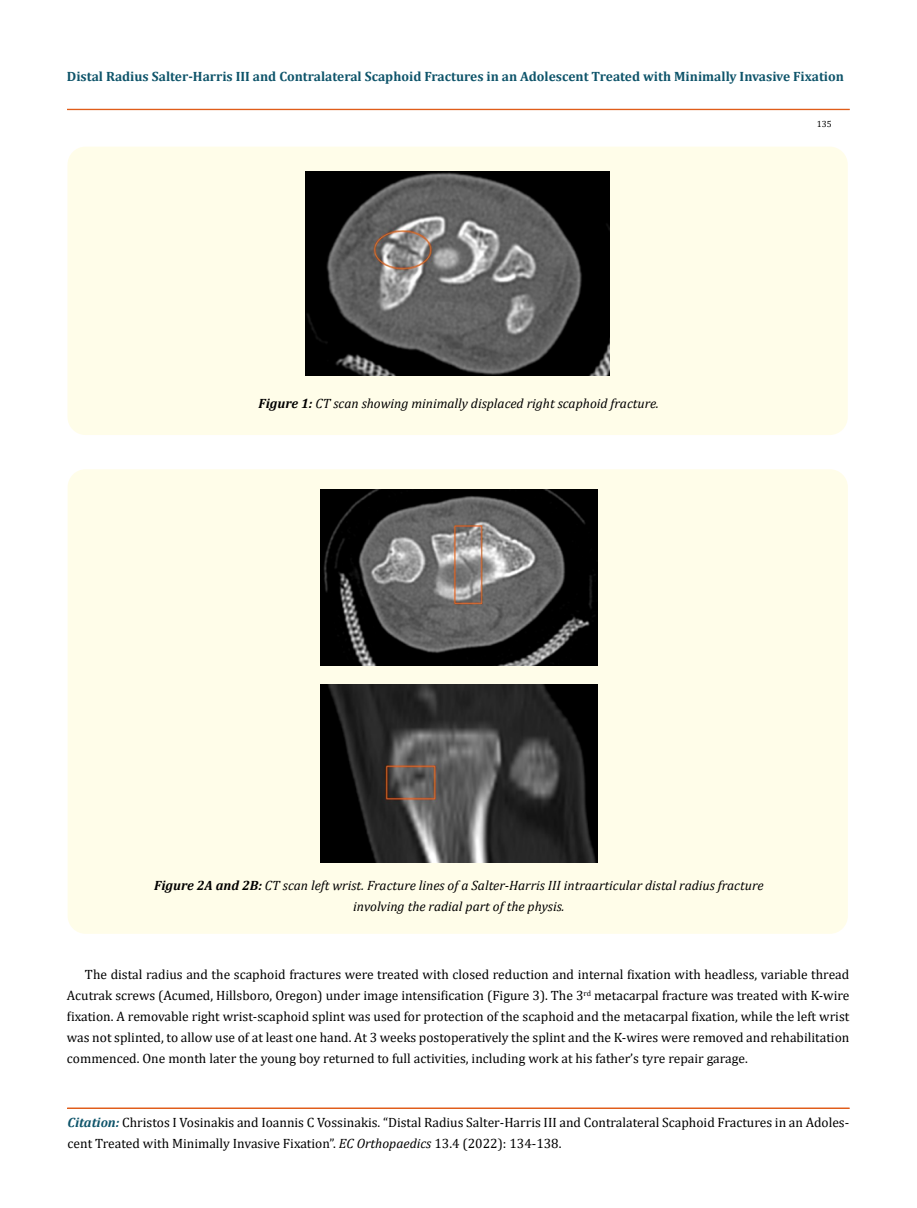
<style>
.page{position:relative;width:917px;height:1208px;background:#fff}
.page>*{position:absolute;margin:0;border:0;box-sizing:border-box;transform-origin:0 0}
.t1{font:13.5px/21px "Cambria";color:#000}
.t2{font:italic 13.5px/21px "Cambria";color:#000;text-align:center}
.t3{font:700 13.5px "Cambria";color:#0e546a}
.t4{font:9px "Cambria";color:#000}
.s1{font-weight:700}
.s2{font-weight:700;font-style:italic;color:#0e546a}
.s3{font-style:italic}
</style>
<div class="page">
<div style="left:67px;top:109px;width:782px;height:1px;border:1px solid #e05d1a"></div>
<div style="left:67px;top:1108px;width:782px;height:1px;border:1px solid #e05d1a"></div>
<div style="left:67px;top:147px;width:780px;height:288px;background:#fffde9;border-radius:18px"></div>
<img style="left:306px;top:171px;width:303px;height:205px">
<div style="left:68px;top:469px;width:779px;height:464px;background:#fffde9;border-radius:18px"></div>
<img style="left:320px;top:489px;width:277px;height:176px">
<img style="left:320px;top:684px;width:277px;height:178px">
<p class="t3" style="left:67px;top:67px;width:778px">Distal Radius Salter-Harris III and Contralateral Scaphoid Fractures in an Adolescent Treated with Minimally Invasive Fixation</p>
<p class="t4" style="left:816px;top:118px;width:16px">135</p>
<p class="t2" style="left:258px;top:392px;width:402px"><span class="s1">Figure 1:</span> CT scan showing minimally displaced right scaphoid fracture.</p>
<p class="t2" style="left:154px;top:874px;width:610px"><span class="s1">Figure 2A and 2B:</span> CT scan left wrist. Fracture lines of a Salter-Harris III intraarticular distal radius fracture involving the radial part of the physis.</p>
<p class="t1" style="left:67px;top:964px;width:783px;text-align:justify;text-indent:18px">The distal radius and the scaphoid fractures were treated with closed reduction and internal fixation with headless, variable thread Acutrak screws (Acumed, Hillsboro, Oregon) under image intensification (Figure 3). The 3<sup>rd</sup> metacarpal fracture was treated with K-wire fixation. A removable right wrist-scaphoid splint was used for protection of the scaphoid and the metacarpal fixation, while the left wrist was not splinted, to allow use of at least one hand. At 3 weeks postoperatively the splint and the K-wires were removed and rehabilitation commenced. One month later the young boy returned to full activities, including work at his father’s tyre repair garage.</p>
<p class="t1" style="left:68px;top:1111px;width:783px"><span class="s2">Citation:</span> Christos I Vosinakis and Ioannis C Vossinakis. “Distal Radius Salter-Harris III and Contralateral Scaphoid Fractures in an Adoles&shy;cent Treated with Minimally Invasive Fixation”. <span class="s3">EC Orthopaedics</span> 13.4 (2022): 134-138.</p>
</div>
